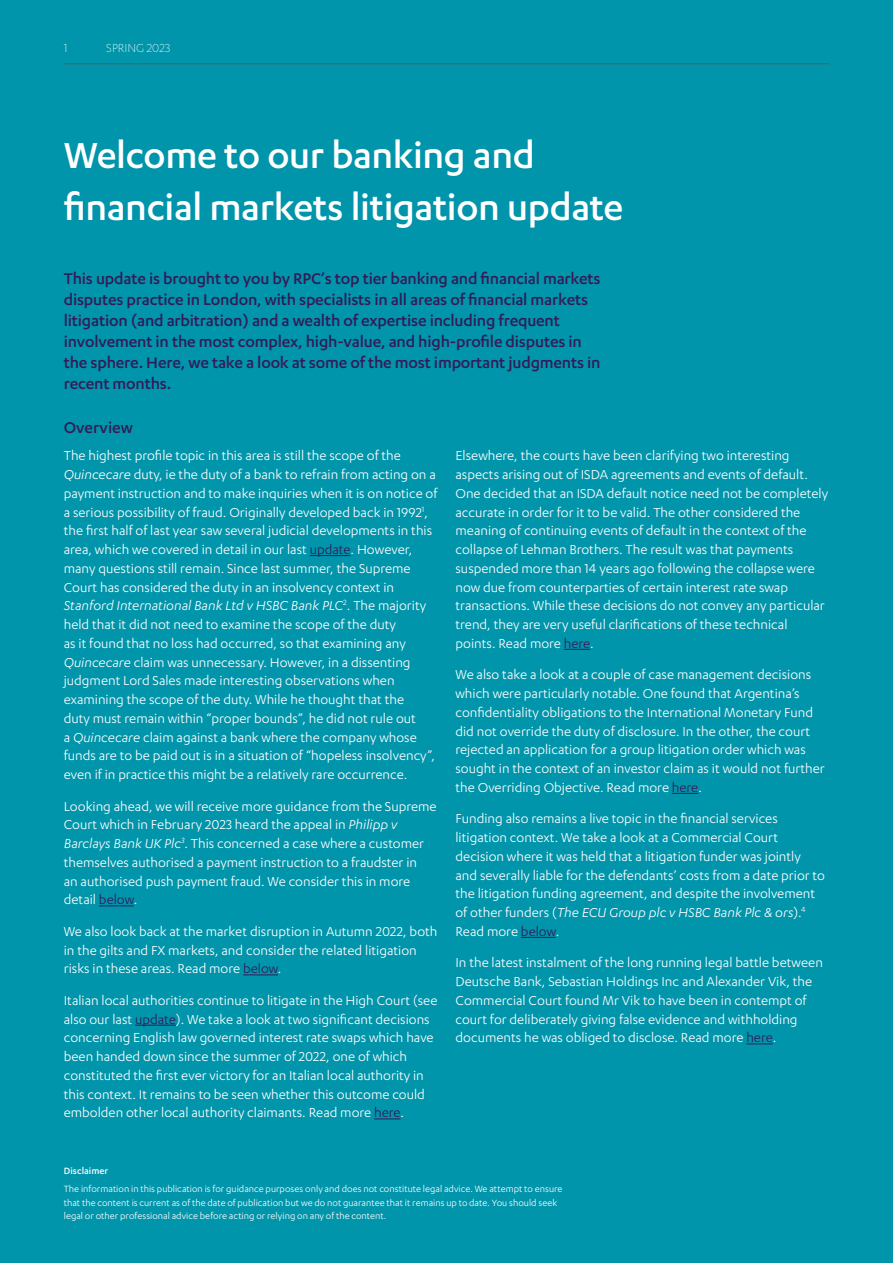
<style>
.page{position:relative;width:893px;height:1263px;background:#0095ab}
.page>*{position:absolute;margin:0;border:0;box-sizing:border-box;transform-origin:0 0}
.t1{font:500 42px/52.5px "Karbon";letter-spacing:-.01em;color:#fff}
.t2{font:500 18px/21px "Karbon";letter-spacing:-.01em;color:#331b58}
.t3{font:15px/18.8px "Karbon";color:#fff}
.t4{font:300 13.5px "Karbon";color:#fff}
.t5{font:10.5px/13.5px "Karbon";letter-spacing:.005em;color:#fff}
.t6{font:500 10.5px "Karbon";letter-spacing:.005em;color:#fff}
.s1{font-style:italic}
.s2{color:#331b58}
</style>
<div class="page">
<hr style="left:310px;top:555px;width:41px;height:1px;background:#331b58">
<hr style="left:99px;top:905px;width:35px;height:1px;background:#331b58">
<hr style="left:243px;top:974px;width:35px;height:1px;background:#331b58">
<hr style="left:135px;top:1025px;width:41px;height:1px;background:#331b58">
<svg style="left:374px;top:1118px;width:27px;height:1px"></svg>
<svg style="left:564px;top:649px;width:26px;height:1px"></svg>
<svg style="left:672px;top:793px;width:26px;height:1px"></svg>
<hr style="left:521px;top:937px;width:35px;height:1px;background:#331b58">
<svg style="left:746px;top:1043px;width:27px;height:1px"></svg>
<hr style="left:64px;top:63px;width:765px;height:1px;background:#5a5a59">
<p class="t4" style="left:64px;top:40px;width:5px">1</p>
<p class="t4" style="left:106px;top:40px;width:66px">SPRING 2023</p>
<h1 class="t1" style="left:64px;top:127px;width:561px">Welcome to our banking and financial markets litigation update</h1>
<p class="t2" style="left:64px;top:267px;width:538px">This update is brought to you by RPC’s top tier banking and financial markets disputes practice in London, with specialists in all areas of financial markets litigation (and arbitration) and a wealth of expertise including frequent involvement in the most complex, high-value, and high-profile disputes in the sphere. Here, we take a look at some of the most important judgments in recent months.</p>
<p class="t2" style="left:64px;top:416px;width:71px">Overview</p>
<p class="t3" style="left:64px;top:446px;width:375px">The highest profile topic in this area is still the scope of the <span class="s1">Quincecare</span> duty, ie the duty of a bank to refrain from acting on a payment instruction and to make inquiries when it is on notice of a serious possibility of fraud. Originally developed back in 1992<sup>1</sup>, the first half of last year saw several judicial developments in this area, which we covered in detail in our last <span class="s2">update</span>. However, many questions still remain. Since last summer, the Supreme Court has considered the duty in an insolvency context in <span class="s1">Stanford International Bank Ltd v HSBC Bank PLC</span><sup>2</sup>. The majority held that it did not need to examine the scope of the duty<br>as it found that no loss had occurred, so that examining any <span class="s1">Quincecare</span> claim was unnecessary. However, in a dissenting judgment Lord Sales made interesting observations when examining the scope of the duty. While he thought that the<br>duty must remain within “proper bounds”, he did not rule out<br>a <span class="s1">Quincecare</span> claim against a bank where the company whose funds are to be paid out is in a situation of “hopeless insolvency”, even if in practice this might be a relatively rare occurrence.</p>
<p class="t3" style="left:64px;top:796px;width:374px">Looking ahead, we will receive more guidance from the Supreme Court which in February 2023 heard the appeal in <span class="s1">Philipp v Barclays Bank UK Plc</span><sup>3</sup>. This concerned a case where a customer themselves authorised a payment instruction to a fraudster in<br>an authorised push payment fraud. We consider this in more detail <span class="s2">below</span>.</p>
<p class="t3" style="left:64px;top:921px;width:375px">We also look back at the market disruption in Autumn 2022, both in the gilts and FX markets, and consider the related litigation risks in these areas. Read more <span class="s2">below</span>.</p>
<p class="t3" style="left:64px;top:990px;width:375px">Italian local authorities continue to litigate in the High Court (see also our last <span class="s2">update</span>). We take a look at two significant decisions concerning English law governed interest rate swaps which have been handed down since the summer of 2022, one of which constituted the first ever victory for an Italian local authority in this context. It remains to be seen whether this outcome could embolden other local authority claimants. Read more <span class="s2">here</span>.</p>
<p class="t3" style="left:455px;top:446px;width:374px">Elsewhere, the courts have been clarifying two interesting aspects arising out of ISDA agreements and events of default.<br>One decided that an ISDA default notice need not be completely accurate in order for it to be valid. The other considered the meaning of continuing events of default in the context of the collapse of Lehman Brothers. The result was that payments suspended more than 14 years ago following the collapse were now due from counterparties of certain interest rate swap transactions. While these decisions do not convey any particular trend, they are very useful clarifications of these technical points. Read more <span class="s2">here</span>.</p>
<p class="t3" style="left:455px;top:665px;width:371px">We also take a look at a couple of case management decisions which were particularly notable. One found that Argentina’s confidentiality obligations to the International Monetary Fund did not override the duty of disclosure. In the other, the court rejected an application for a group litigation order which was sought in the context of an investor claim as it would not further the Overriding Objective. Read more <span class="s2">here</span>.</p>
<p class="t3" style="left:455px;top:809px;width:371px">Funding also remains a live topic in the financial services litigation context. We take a look at a Commercial Court decision where it was held that a litigation funder was jointly and severally liable for the defendants’ costs from a date prior to the litigation funding agreement, and despite the involvement of other funders (<span class="s1">The ECU Group plc v HSBC Bank Plc &amp; ors</span>).<sup>4<br></sup>Read more <span class="s2">below</span>.</p>
<p class="t3" style="left:455px;top:953px;width:369px">In the latest instalment of the long running legal battle between Deutsche Bank, Sebastian Holdings Inc and Alexander Vik, the Commercial Court found Mr Vik to have been in contempt of court for deliberately giving false evidence and withholding documents he was obliged to disclose. Read more <span class="s2">here</span>.</p>
<p class="t6" style="left:64px;top:1165px;width:46px">Disclaimer</p>
<p class="t5" style="left:64px;top:1182px;width:500px">The information in this publication is for guidance purposes only and does not constitute legal advice. We attempt to ensure that the content is current as of the date of publication but we do not guarantee that it remains up to date. You should seek legal or other professional advice before acting or relying on any of the content.</p>
</div>
